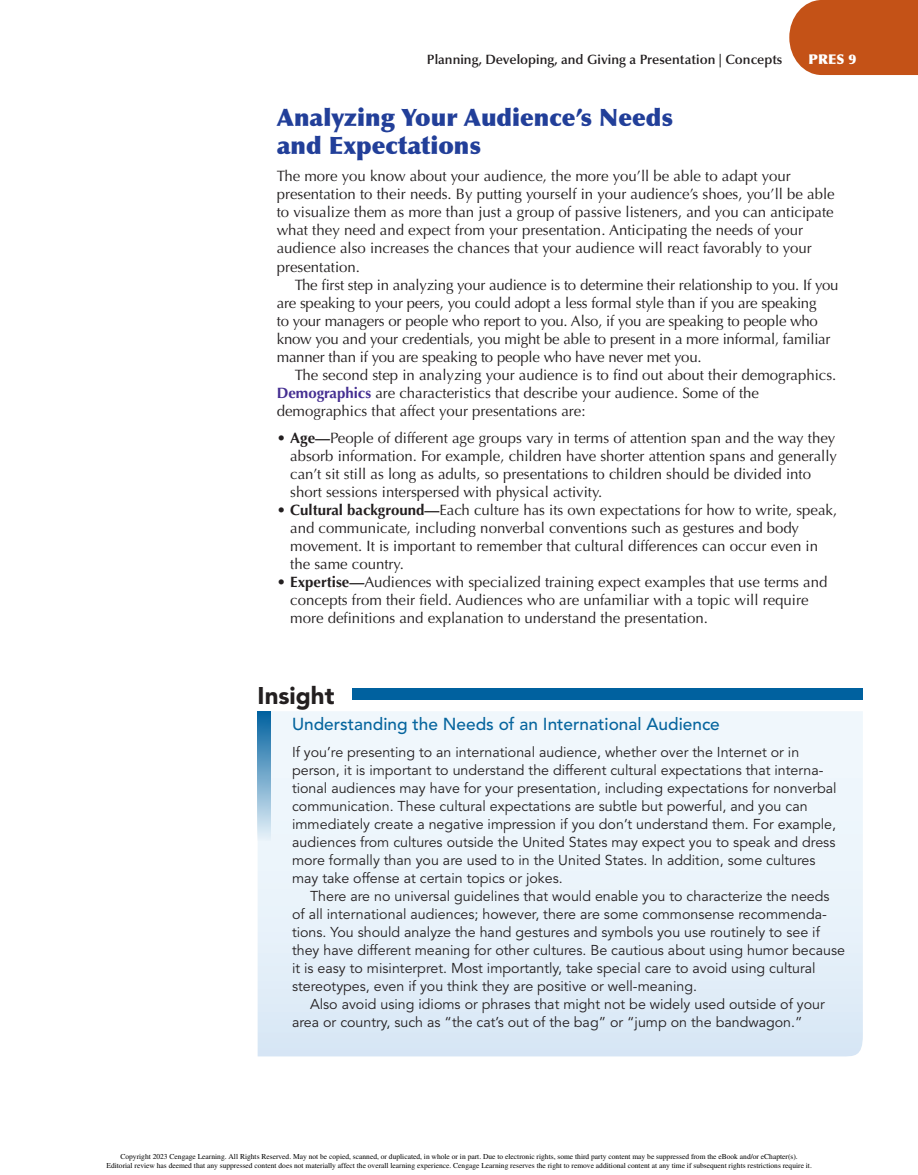
<style>
.page{position:relative;width:918px;height:1175px;background:#fff}
.page>*{position:absolute;margin:0;border:0;box-sizing:border-box;transform-origin:0 0}
.t1{font:900 24px/28.8px "Optima LT Std";color:#223f99}
.t2{font:900 24px "Avenir LT Std";color:#231f20}
.t3{font:500 17.25px "Avenir LT Std";color:#06659e}
.t4{font:15px/18px "Optima LT Std";color:#231f20}
.t5{font:14.25px "Avenir LT Std";color:#231f20}
.t6{font:600 13.5px "Optima LT Std";color:#231f20}
.t7{font:900 13.5px "Optima LT Std";color:#fff}
.t8{font:7.5px/9.6px "Times";color:#000;text-align:center}
.s1{font-weight:700;color:#452f92}
.s2{font-weight:700}
</style>
<div class="page">
<svg style="left:258px;top:711px;width:605px;height:346px"></svg>
<svg style="left:258px;top:711px;width:13px;height:130px;background:#74a9cc"></svg>
<div style="left:352px;top:687px;width:511px;height:12px;background:#00619f"></div>
<div style="left:789px;top:0;width:129px;height:75px;background:#c45217"></div>
<p class="t6" style="left:427px;top:52px;width:357px">Planning, Developing, and Giving a Presentation | Concepts</p>
<p class="t7" style="left:809px;top:51px;width:49px">PRES 9</p>
<p class="t1" style="left:277px;top:103px;width:398px">Analyzing Your Audience’s Needs and Expectations</p>
<p class="t4" style="left:277px;top:168px;width:516px">The more you know about your audience, the more you’ll be able to adapt your</p>
<p class="t4" style="left:277px;top:186px;width:560px">presentation to their needs. By putting yourself in your audience’s shoes, you’ll be able</p>
<p class="t4" style="left:277px;top:204px;width:559px">to visualize them as more than just a group of passive listeners, and you can anticipate</p>
<p class="t4" style="left:277px;top:222px;width:528px">what they need and expect from your presentation. Anticipating the needs of your</p>
<p class="t4" style="left:277px;top:240px;width:537px">audience also increases the chances that your audience will react favorably to your</p>
<p class="t4" style="left:277px;top:258px;width:85px">presentation.</p>
<p class="t4" style="left:295px;top:276px;width:545px">The first step in analyzing your audience is to determine their relationship to you. If you</p>
<p class="t4" style="left:277px;top:294px;width:541px">are speaking to your peers, you could adopt a less formal style than if you are speaking</p>
<p class="t4" style="left:277px;top:312px;width:543px">to your managers or people who report to you. Also, if you are speaking to people who</p>
<p class="t4" style="left:277px;top:330px;width:555px">know you and your credentials, you might be able to present in a more informal, familiar</p>
<p class="t4" style="left:277px;top:348px;width:426px">manner than if you are speaking to people who have never met you.</p>
<p class="t4" style="left:295px;top:366px;width:543px">The second step in analyzing your audience is to find out about their demographics.</p>
<p class="t4" style="left:277px;top:384px;width:484px"><span class="s1">Demographics</span> are characteristics that describe your audience. Some of the</p>
<p class="t4" style="left:277px;top:402px;width:310px">demographics that affect your presentations are:</p>
<p class="t4" style="left:290px;top:429px;width:548px;text-indent:-14px"><span class="s2">• Age—</span>People of different age groups vary in terms of attention span and the way they absorb information. For example, children have shorter attention spans and generally can’t sit still as long as adults, so presentations to children should be divided into short sessions interspersed with physical activity.</p>
<p class="t4" style="left:290px;top:501px;width:549px;text-indent:-14px"><span class="s2">• Cultural background—</span>Each culture has its own expectations for how to write, speak, and communicate, including nonverbal conventions such as gestures and body movement. It is important to remember that cultural differences can occur even in the same country.</p>
<p class="t4" style="left:290px;top:573px;width:539px;text-indent:-14px"><span class="s2">• Expertise—</span>Audiences with specialized training expect examples that use terms and concepts from their field. Audiences who are unfamiliar with a topic will require more definitions and explanation to understand the presentation.</p>
<p class="t2" style="left:258px;top:681px;width:78px">Insight</p>
<p class="t3" style="left:292px;top:713px;width:429px">Understanding the Needs of an International Audience</p>
<p class="t5" style="left:292px;top:743px;width:509px">If you’re presenting to an international audience, whether over the Internet or in</p>
<p class="t5" style="left:292px;top:761px;width:533px">person, it is important to understand the different cultural expectations that interna-</p>
<p class="t5" style="left:292px;top:779px;width:546px">tional audiences may have for your presentation, including expectations for nonverbal</p>
<p class="t5" style="left:292px;top:797px;width:517px">communication. These cultural expectations are subtle but powerful, and you can</p>
<p class="t5" style="left:292px;top:815px;width:546px">immediately create a negative impression if you don’t understand them. For example,</p>
<p class="t5" style="left:292px;top:833px;width:545px">audiences from cultures outside the United States may expect you to speak and dress</p>
<p class="t5" style="left:292px;top:851px;width:525px">more formally than you are used to in the United States. In addition, some cultures</p>
<p class="t5" style="left:292px;top:869px;width:272px">may take offense at certain topics or jokes.</p>
<p class="t5" style="left:310px;top:887px;width:521px">There are no universal guidelines that would enable you to characterize the needs</p>
<p class="t5" style="left:292px;top:905px;width:537px">of all international audiences; however, there are some commonsense recommenda-</p>
<p class="t5" style="left:292px;top:923px;width:529px">tions. You should analyze the hand gestures and symbols you use routinely to see if</p>
<p class="t5" style="left:292px;top:941px;width:554px">they have different meaning for other cultures. Be cautious about using humor because</p>
<p class="t5" style="left:292px;top:959px;width:525px">it is easy to misinterpret. Most importantly, take special care to avoid using cultural</p>
<p class="t5" style="left:292px;top:977px;width:407px">stereotypes, even if you think they are positive or well-meaning.</p>
<p class="t5" style="left:310px;top:995px;width:516px">Also avoid using idioms or phrases that might not be widely used outside of your</p>
<p class="t5" style="left:292px;top:1013px;width:512px">area or country, such as “the cat’s out of the bag” or “jump on the bandwagon.”</p>
<p class="t8" style="left:106px;top:1151px;width:707px">Copyright 2023 Cengage Learning. All Rights Reserved. May not be copied, scanned, or duplicated, in whole or in part. Due to electronic rights, some third party content may be suppressed from the eBook and/or eChapter(s).<br>Editorial review has deemed that any suppressed content does not materially affect the overall learning experience. Cengage Learning reserves the right to remove additional content at any time if subsequent rights restrictions require it.</p>
</div>
